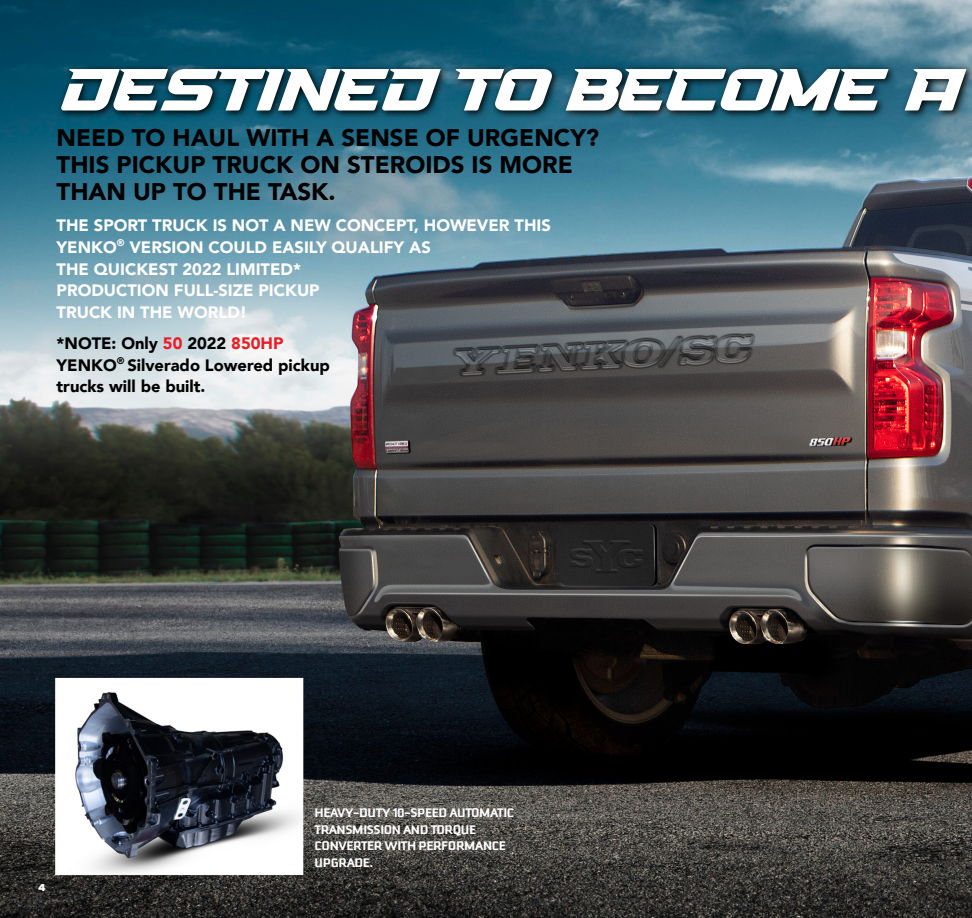
<style>
.page{position:relative;width:972px;height:918px;background:#fff}
.page>*{position:absolute;margin:0;border:0;box-sizing:border-box;transform-origin:0 0}
.t1{font:59.25px "High Speed";letter-spacing:-.06em;color:#fff}
.t2{font:900 24px/27px "Avenir";color:#000}
.t3{font:900 16.5px/21.6px "Avenir";color:#fff}
.t4{font:900 16.5px/21.6px "Avenir";color:#000}
.t5{font:700 13.5px/16.5px "Downtempo";color:#fff}
.t6{font:700 expanded 9px "Vonnes";color:#fff}
.s1{color:#ed1c24}
</style>
<div class="page">
<img style="left:0;top:0;width:972px;height:918px">
<img style="left:54px;top:52px;width:918px;height:82px">
<h1 class="t1" style="left:62px;top:53px;width:904px">DESTINED TO BECOME A</h1>
<h2 class="t2" style="left:57px;top:124px;width:544px">NEED TO HAUL WITH A SENSE OF URGENCY?<br>THIS PICKUP TRUCK ON STEROIDS IS MORE<br>THAN UP TO THE TASK.</h2>
<p class="t3" style="left:57px;top:214px;width:496px">THE SPORT TRUCK IS NOT A NEW CONCEPT, HOWEVER THIS<br>YENKO<sup>®</sup> VERSION COULD EASILY QUALIFY AS<br>THE QUICKEST 2022 LIMITED*<br>PRODUCTION FULL-SIZE PICKUP<br>TRUCK IN THE WORLD!</p>
<p class="t4" style="left:57px;top:332px;width:275px">*NOTE: Only <span class="s1">50</span> 2022 <span class="s1">850HP<br></span>YENKO<sup>®</sup> Silverado Lowered pickup trucks will be built.</p>
<p class="t6" style="left:38px;top:882px;width:9px">4</p>
<p class="t5" style="left:315px;top:805px;width:201px">HEAVY-DUTY 10-SPEED AUTOMATIC<br>TRANSMISSION AND TORQUE<br>CONVERTER WITH PERFORMANCE<br>UPGRADE.</p>
</div>
